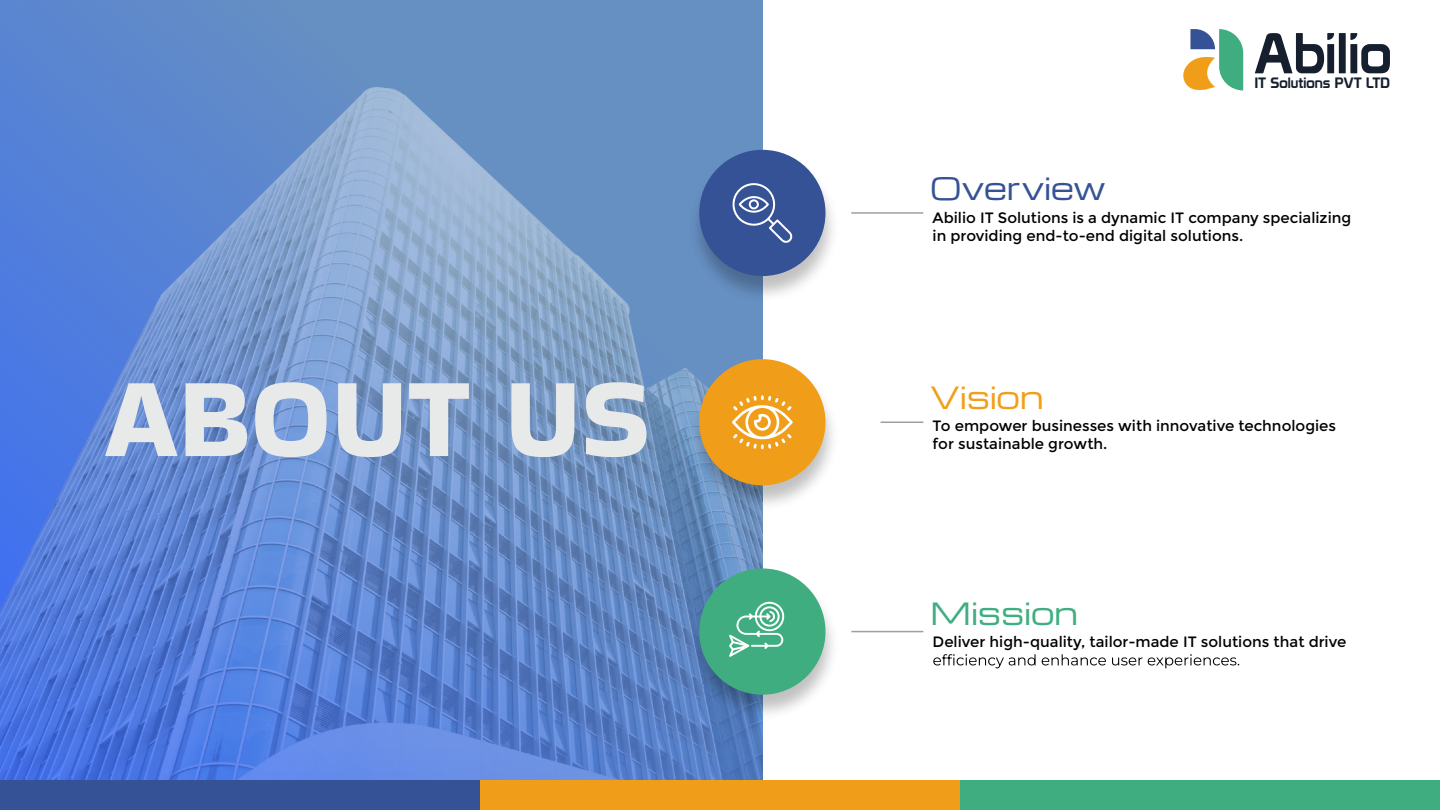
<style>
.page{position:relative;width:1440px;height:810px;background:#fff}
.page>*{position:absolute;margin:0;border:0;box-sizing:border-box;transform-origin:0 0}
.t1{font:114.98px "Bakbak One";color:#e8e9e9}
.t2{font:30px "Michroma";color:#355297}
.t3{font:30px "Michroma";color:#3fae80}
.t4{font:30px "Michroma";color:#f19f19}
.t5{font:15px/18px "Montserrat";color:#000}
.t6{font:14.7px "Prototype";color:#151f2d}
</style>
<div class="page">
<svg style="left:1183px;top:29px;width:60px;height:62px"></svg>
<svg style="left:1255px;top:33px;width:135px;height:40px"></svg>
<hr style="left:851px;top:212px;width:72px;height:2px;background:#9d9fa2">
<hr style="left:851px;top:631px;width:72px;height:1px;background:#9d9fa2">
<hr style="left:881px;top:422px;width:42px;height:1px;background:#9d9fa2">
<img style="left:0;top:0;width:762px;height:781px">
<div style="left:0;top:781px;width:480px;height:29px;background:#355296"></div>
<div style="left:480px;top:781px;width:480px;height:29px;background:#f09e19"></div>
<div style="left:960px;top:781px;width:480px;height:29px;background:#3fad80"></div>
<img style="left:683px;top:146px;width:150px;height:161px">
<div style="left:699px;top:150px;width:126px;height:126px;background:#355296;border-radius:50%"></div>
<img style="left:683px;top:356px;width:150px;height:161px">
<div style="left:699px;top:359px;width:126px;height:126px;background:#f09e19;border-radius:50%"></div>
<img style="left:683px;top:565px;width:150px;height:161px">
<div style="left:699px;top:568px;width:126px;height:127px;background:#3fad80;border-radius:50%"></div>
<svg style="left:933px;top:654px;width:306px;height:14px"></svg>
<svg style="left:732px;top:183px;width:60px;height:60px"></svg>
<svg style="left:729px;top:601px;width:56px;height:56px"></svg>
<svg style="left:732px;top:395px;width:61px;height:54px"></svg>
<h1 class="t1" style="left:104px;top:350px;width:549px">ABOUT US</h1>
<h2 class="t2" style="left:930px;top:172px;width:177px">Overview</h2>
<p class="t6" style="left:1255px;top:74px;width:137px">IT Solutions PVT LTD</p>
<p class="t5" style="left:933px;top:209px;width:420px">Abilio IT Solutions is a dynamic IT company specializing in providing end-to-end digital solutions.</p>
<h2 class="t4" style="left:930px;top:381px;width:115px">Vision</h2>
<p class="t5" style="left:933px;top:417px;width:405px">To empower businesses with innovative technologies for sustainable growth.</p>
<h2 class="t3" style="left:930px;top:597px;width:149px">Mission</h2>
<p class="t5" style="left:933px;top:633px;width:415px">Deliver high-quality, tailor-made IT solutions that drive</p>
</div>
